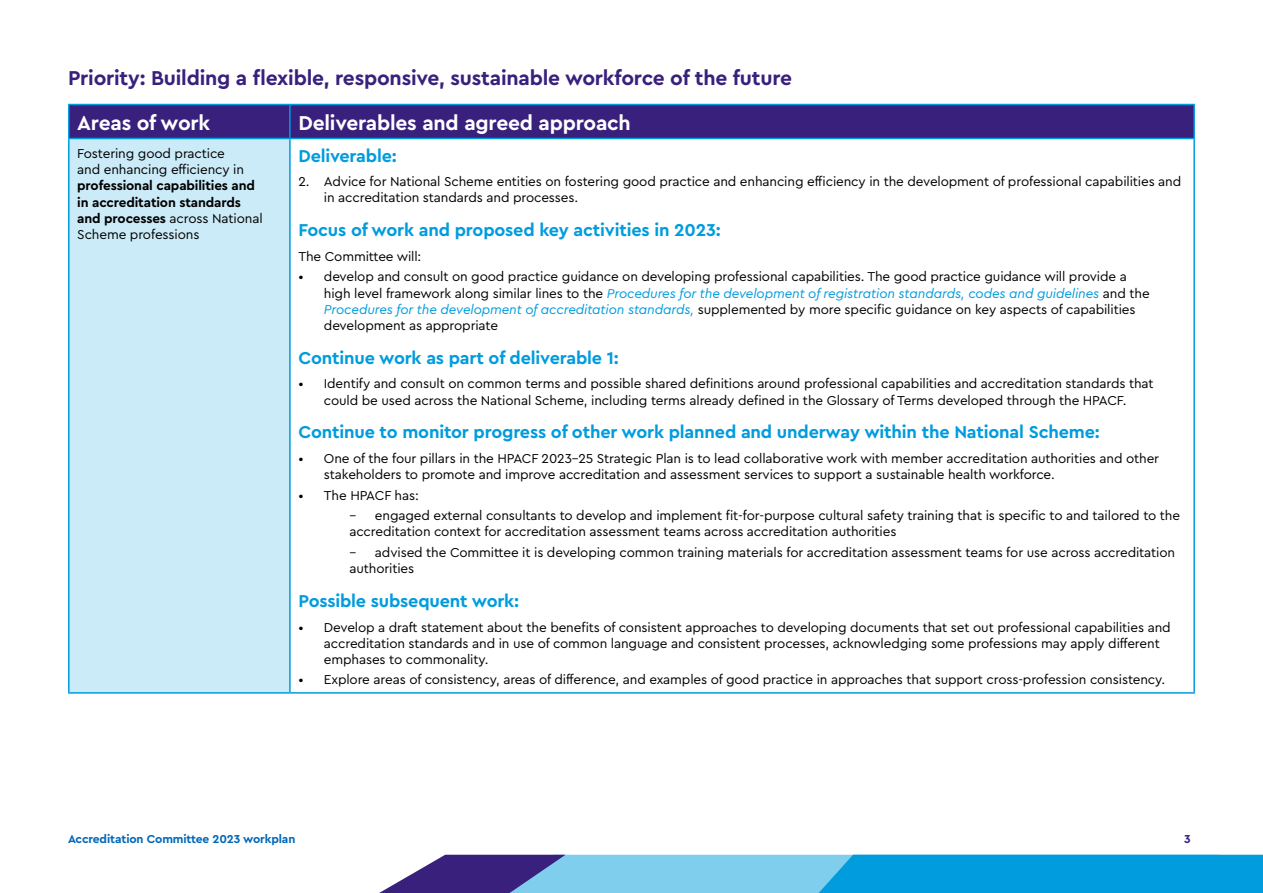
<style>
.page{position:relative;width:1263px;height:893px;background:#fff}
.page>*{position:absolute;margin:0;border:0;box-sizing:border-box;transform-origin:0 0}
.t1{font:700 21px "Cera Pro";letter-spacing:-.01em;color:#39207c}
.t2{font:700 21px "Cera Pro";letter-spacing:-.01em;color:#fff}
.t3{font:700 18px "Cera Pro";letter-spacing:-.01em;color:#009cde}
.t4{font:13.5px/16.2px "Cera Pro";letter-spacing:-.01em;color:#000}
.t5{font:700 13.5px/16.2px "Cera Pro";letter-spacing:-.01em;color:#000}
.t6{font:700 12px "Cera Pro";letter-spacing:-.01em;color:#0067b9}
.t7{font:700 12px "Cera Pro";color:#39207c}
.s1{font-weight:400}
.s2{font-style:italic;color:#009cde}
</style>
<div class="page">
<svg style="left:379px;top:855px;width:884px;height:38px;background:#3d9fd6"></svg>
<div style="left:70px;top:105px;width:1123px;height:33px;background:#39207c"></div>
<div style="left:69px;top:138px;width:221px;height:555px;background:#ccebf8"></div>
<hr style="left:68px;top:104px;width:222px;height:1px;background:#009cde">
<hr style="left:68px;top:105px;width:2px;height:33px;background:#009cde">
<hr style="left:290px;top:104px;width:905px;height:1px;background:#009cde">
<hr style="left:289px;top:105px;width:2px;height:33px;background:#009cde">
<hr style="left:1193px;top:105px;width:2px;height:33px;background:#009cde">
<hr style="left:68px;top:138px;width:222px;height:1px;background:#009cde">
<hr style="left:68px;top:139px;width:2px;height:553px;background:#009cde">
<hr style="left:290px;top:138px;width:905px;height:1px;background:#009cde">
<hr style="left:289px;top:139px;width:2px;height:553px;background:#009cde">
<hr style="left:1193px;top:139px;width:2px;height:553px;background:#009cde">
<hr style="left:68px;top:692px;width:222px;height:2px;background:#009cde">
<hr style="left:290px;top:692px;width:905px;height:2px;background:#009cde">
<h1 class="t1" style="left:68px;top:64px;width:725px">Priority: Building a flexible, responsive, sustainable workforce of the future</h1>
<h1 class="t2" style="left:77px;top:109px;width:134px">Areas of work</h1>
<h1 class="t2" style="left:298px;top:109px;width:334px">Deliverables and agreed approach</h1>
<p class="t4" style="left:77px;top:145px;width:168px">Fostering good practice and enhancing efficiency in</p>
<p class="t5" style="left:77px;top:177px;width:187px">professional capabilities and in accreditation standards and processes <span class="s1">across National<br>Scheme professions</span></p>
<h2 class="t3" style="left:298px;top:144px;width:100px">Deliverable:</h2>
<p class="t4" style="left:324px;top:173px;width:859px;text-indent:-26px">2. Advice for National Scheme entities on fostering good practice and enhancing efficiency in the development of professional capabilities and in accreditation standards and processes.</p>
<h2 class="t3" style="left:298px;top:218px;width:424px">Focus of work and proposed key activities in 2023:</h2>
<p class="t4" style="left:298px;top:248px;width:124px">The Committee will:</p>
<p class="t4" style="left:324px;top:268px;width:827px;text-indent:-26px">• develop and consult on good practice guidance on developing professional capabilities. The good practice guidance will provide a high level framework along similar lines to the <span class="s2">Procedures for the development of registration standards, codes and guidelines</span> and the <span class="s2">Procedures for the development of accreditation standards,</span> supplemented by more specific guidance on key aspects of capabilities development as appropriate</p>
<h2 class="t3" style="left:298px;top:346px;width:322px">Continue work as part of deliverable 1:</h2>
<p class="t4" style="left:298px;top:375px;width:857px;text-align:center">• Identify and consult on common terms and possible shared definitions around professional capabilities and accreditation standards that could be used across the National Scheme, including terms already defined in the Glossary of Terms developed through the HPACF.</p>
<h2 class="t3" style="left:298px;top:420px;width:803px">Continue to monitor progress of other work planned and underway within the National Scheme:</h2>
<p class="t4" style="left:324px;top:450px;width:837px;text-indent:-26px">• One of the four pillars in the HPACF 2023-25 Strategic Plan is to lead collaborative work with member accreditation authorities and other stakeholders to promote and improve accreditation and assessment services to support a sustainable health workforce.</p>
<p class="t4" style="left:298px;top:487px;width:122px">• The HPACF has:</p>
<p class="t4" style="left:349px;top:507px;width:832px">- engaged external consultants to develop and implement fit-for-purpose cultural safety training that is specific to and tailored to the accreditation context for accreditation assessment teams across accreditation authorities</p>
<p class="t4" style="left:349px;top:544px;width:827px">- advised the Committee it is developing common training materials for accreditation assessment teams for use across accreditation authorities</p>
<h2 class="t3" style="left:298px;top:589px;width:222px">Possible subsequent work:</h2>
<p class="t4" style="left:324px;top:618px;width:848px;text-indent:-26px">• Develop a draft statement about the benefits of consistent approaches to developing documents that set out professional capabilities and accreditation standards and in use of common language and consistent processes, acknowledging some professions may apply different emphases to commonality.</p>
<p class="t4" style="left:298px;top:671px;width:868px">• Explore areas of consistency, areas of difference, and examples of good practice in approaches that support cross-profession consistency.</p>
<p class="t6" style="left:68px;top:831px;width:229px">Accreditation Committee 2023 workplan</p>
<p class="t7" style="left:1184px;top:831px;width:8px">3</p>
</div>
